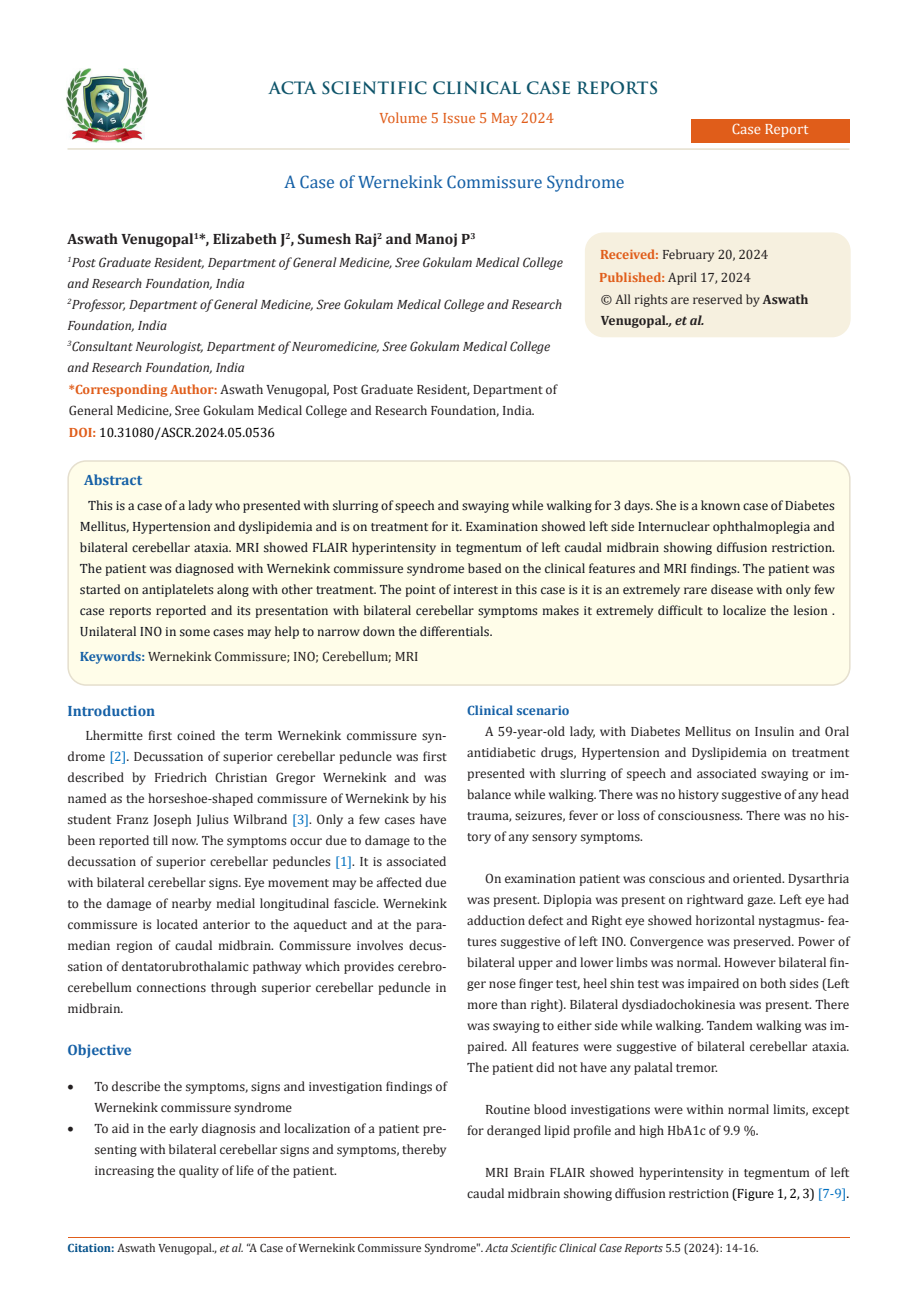
<style>
.page{position:relative;width:917px;height:1314px;background:#fff}
.page>*{position:absolute;margin:0;border:0;box-sizing:border-box;transform-origin:0 0}
.t1{font:18px "Cambria";color:#1560a6}
.t2{font:700 16.5px "Trajan Pro";color:#0e546a}
.t3{font:700 15px "Cambria";color:#231f20}
.List_Paragraph{font:700 15px "Cambria";color:#1560a6}
.t4{font:15px "Cambria";color:#e05d1a}
.t5{font:15px "Cambria";color:#fff}
.No_Spacing{font:13.5px/21px "Cambria";color:#231f20}
.No_Spacing-2{font:13.5px/21px "Cambria";color:#0e101a;text-align:justify}
.t6{font:italic 13.5px/21px "Cambria";color:#231f20}
.t7{font:13.5px "Cambria";color:#000}
.t8{font:700 13.5px "Cambria";color:#1560a6}
.t9{font:12px "Cambria";color:#231f20}
.s1{font-weight:700;color:#e05d1a}
.s2{font-weight:700}
.s3{font-weight:700;font-style:italic}
.s4{font-weight:700;color:#1560a6}
.s5{color:#0070c0}
.s6{color:#000}
.s7{font-weight:700;color:#035089}
.s8{font-style:italic}
</style>
<div class="page">
<img style="left:67px;top:68px;width:80px;height:74px">
<div style="left:690px;top:119px;width:159px;height:23px;background:#e05d1a"></div>
<div style="left:585px;top:233px;width:264px;height:104px;background:#f6f0df;border-radius:18px"></div>
<div style="left:585px;top:232px;width:265px;height:105px;border:2px solid #f6f0df;border-radius:18px"></div>
<div style="left:68px;top:461px;width:781px;height:224px;background:#fffde9;border-radius:18px"></div>
<div style="left:67px;top:460px;width:783px;height:226px;border:2px solid #e5dfce;border-radius:18px"></div>
<hr style="left:68px;top:1237px;width:781px;height:1px;background:#e05d1a">
<hr style="left:67px;top:148px;width:782px;height:2px;background:#e5dfce">
<p class="t2" style="left:269px;top:77px;width:390px">ACTA SCIENTIFIC CLINICAL CASE REPORTS</p>
<p class="t4" style="left:379px;top:109px;width:176px">Volume 5 Issue 5 May 2024</p>
<p class="t1" style="left:284px;top:171px;width:342px">A Case of Wernekink Commissure Syndrome</p>
<p class="t5" style="left:731px;top:120px;width:78px">Case Report</p>
<p class="t3" style="left:67px;top:228px;width:409px">Aswath Venugopal<sup>1</sup>*, Elizabeth J<sup>2</sup>, Sumesh Raj<sup>2</sup> and Manoj P<sup>3</sup></p>
<p class="t6" style="left:67px;top:251px;width:497px"><sup>1</sup>Post Graduate Resident, Department of General Medicine, Sree Gokulam Medical College and Research Foundation, India</p>
<p class="t6" style="left:67px;top:293px;width:496px"><sup>2</sup>Professor, Department of General Medicine, Sree Gokulam Medical College and Research<br>Foundation, India</p>
<p class="t6" style="left:67px;top:335px;width:484px"><sup>3</sup>Consultant Neurologist, Department of Neuromedicine, Sree Gokulam Medical College and Research Foundation, India</p>
<p class="No_Spacing" style="left:69px;top:379px;width:489px"><span class="s1">*Corresponding Author:</span> Aswath Venugopal, Post Graduate Resident, Department of<br>General Medicine, Sree Gokulam Medical College and Research Foundation, India.</p>
<p class="t7" style="left:69px;top:424px;width:208px"><span class="s1">DOI:</span> 10.31080/ASCR.2024.05.0536</p>
<p class="No_Spacing" style="left:600px;top:244px;width:170px"><span class="s1">Received:</span> February 20, 2024</p>
<p class="No_Spacing" style="left:599px;top:267px;width:153px"><span class="s1">Published:</span> April 17, 2024</p>
<p class="No_Spacing" style="left:601px;top:289px;width:209px">© All rights are reserved by <span class="s2">Aswath<br>Venugopal</span><span class="s3">., et al.</span></p>
<p class="List_Paragraph" style="left:84px;top:470px;width:60px">Abstract</p>
<p class="No_Spacing-2" style="left:80px;top:495px;width:756px;text-indent:8px">This is a case of a lady who presented with slurring of speech and swaying while walking for 3 days. She is a known case of Diabetes Mellitus, Hypertension and dyslipidemia and is on treatment for it. Examination showed left side Internuclear ophthalmoplegia and bilateral cerebellar ataxia. MRI showed FLAIR hyperintensity in tegmentum of left caudal midbrain showing diffusion restriction.<br>The patient was diagnosed with Wernekink commissure syndrome based on the clinical features and MRI findings. The patient was started on antiplatelets along with other treatment. The point of interest in this case is it is an extremely rare disease with only few case reports reported and its presentation with bilateral cerebellar symptoms makes it extremely difficult to localize the lesion .<br>Unilateral INO in some cases may help to narrow down the differentials.</p>
<p class="No_Spacing" style="left:80px;top:646px;width:340px"><span class="s4">Keywords:</span> Wernekink Commissure; INO; Cerebellum; MRI</p>
<p class="List_Paragraph" style="left:67px;top:701px;width:89px">Introduction</p>
<p class="No_Spacing" style="left:67px;top:725px;width:381px;text-align:justify;text-indent:18px">Lhermitte first coined the term Wernekink commissure syn&shy;drome <span class="s5">[2]</span>. Decussation of superior cerebellar peduncle was first described by Friedrich Christian Gregor Wernekink and was named as the horseshoe-shaped commissure of Wernekink by his student Franz Joseph Julius Wilbrand <span class="s5">[3]</span>. Only a few cases have been reported till now. The symptoms occur due to damage to the decussation of superior cerebellar peduncles <span class="s5">[1]</span>. It is associated with bilateral cerebellar signs. Eye movement may be affected due to the damage of nearby medial longitudinal fascicle. Wernekink commissure is located anterior to the aqueduct and at the para&shy;median region of caudal midbrain. Commissure involves decus&shy;sation of dentatorubrothalamic pathway which provides cerebro&shy;cerebellum connections through superior cerebellar peduncle in midbrain.</p>
<p class="List_Paragraph" style="left:67px;top:1040px;width:66px">Objective</p>
<p class="No_Spacing" style="left:94px;top:1076px;width:354px;text-indent:-27px">• To describe the symptoms, signs and investigation findings of<br>Wernekink commissure syndrome</p>
<p class="No_Spacing" style="left:94px;top:1118px;width:354px;text-align:justify;text-indent:-27px">• To aid in the early diagnosis and localization of a patient pre&shy;senting with bilateral cerebellar signs and symptoms, thereby increasing the quality of life of the patient.</p>
<p class="t8" style="left:467px;top:701px;width:104px">Clinical scenario</p>
<p class="No_Spacing" style="left:467px;top:721px;width:384px;text-align:justify;text-indent:18px">A 59-year-old lady, with Diabetes Mellitus on Insulin and Oral antidiabetic drugs, Hypertension and Dyslipidemia on treatment presented with slurring of speech and associated swaying or im&shy;balance while walking. There was no history suggestive of any head trauma, seizures, fever or loss of consciousness. There was no his&shy;tory of any sensory symptoms.</p>
<p class="No_Spacing" style="left:467px;top:868px;width:384px;text-align:justify;text-indent:18px">On examination patient was conscious and oriented. Dysarthria was present. Diplopia was present on rightward gaze. Left eye had adduction defect and Right eye showed horizontal nystagmus- fea&shy;tures suggestive of left INO. Convergence was preserved. Power of bilateral upper and lower limbs was normal. However bilateral fin&shy;ger nose finger test, heel shin test was impaired on both sides (Left more than right). Bilateral dysdiadochokinesia was present. There was swaying to either side while walking. Tandem walking was im&shy;paired. All features were suggestive of bilateral cerebellar ataxia.<br>The patient did not have any palatal tremor.</p>
<p class="No_Spacing" style="left:467px;top:1099px;width:383px;text-indent:18px">Routine blood investigations were within normal limits, except for deranged lipid profile and high HbA1c of 9.9 %.</p>
<p class="No_Spacing" style="left:467px;top:1162px;width:384px;text-align:right">MRI Brain FLAIR showed hyperintensity in tegmentum of left caudal midbrain showing diffusion restriction <span class="s6">(Figure 1, 2, 3)</span> <span class="s5">[7-9]</span><span class="s6">.</span></p>
<p class="t9" style="left:68px;top:1241px;width:692px"><span class="s7">Citation:</span> Aswath Venugopal., <span class="s8">et al.</span> “A Case of Wernekink Commissure Syndrome". <span class="s8">Acta Scientific Clinical Case Reports</span> 5.5 (2024): 14-16.</p>
</div>
